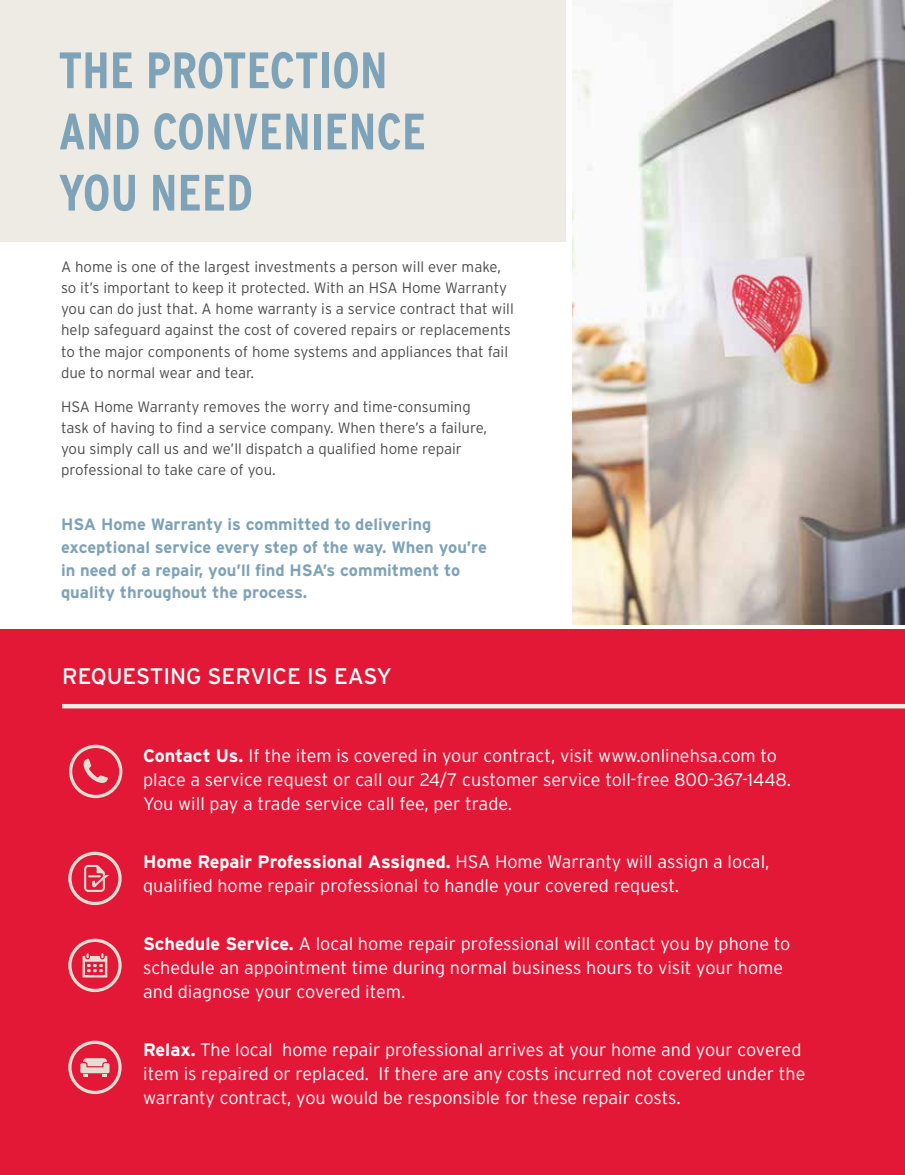
<style>
.page{position:relative;width:905px;height:1175px;background:#fff}
.page>*{position:absolute;margin:0;border:0;box-sizing:border-box;transform-origin:0 0}
.t1{font:700 condensed 51px/61.2px "Interstate";color:#7ea2b7}
.t2{font:22.5px "Interstate";color:#fff}
.t3{font:300 18px/24px "Interstate";color:#fff}
.t4{font:700 16.5px/22.5px "Interstate";color:#7ea2b7}
.t5{font:300 15px/21px "Interstate";color:#4d4d4f}
.s1{font-weight:700}
</style>
<div class="page">
<img style="left:572px;top:0;width:332px;height:624px">
<div style="left:0;top:0;width:565px;height:241px;background:#edebe4"></div>
<div style="left:0;top:629px;width:904px;height:545px;background:#e31837"></div>
<svg style="left:69px;top:744px;width:53px;height:54px"></svg>
<svg style="left:68px;top:851px;width:54px;height:54px"></svg>
<svg style="left:68px;top:938px;width:54px;height:54px"></svg>
<svg style="left:68px;top:1040px;width:54px;height:54px"></svg>
<hr style="left:62px;top:704px;width:842px;height:4px;background:#edebe4">
<h1 class="t1" style="left:58px;top:39px;width:369px">THE PROTECTION<br>AND CONVENIENCE<br>YOU NEED</h1>
<p class="t5" style="left:61px;top:256px;width:454px">A home is one of the largest investments a person will ever make, so it’s important to keep it protected. With an HSA Home Warranty you can do just that. A home warranty is a service contract that will help safeguard against the cost of covered repairs or replacements to the major components of home systems and appliances that fail due to normal wear and tear.</p>
<p class="t5" style="left:61px;top:396px;width:427px">HSA Home Warranty removes the worry and time-consuming task of having to find a service company. When there’s a failure, you simply call us and we’ll dispatch a qualified home repair professional to take care of you.</p>
<p class="t4" style="left:61px;top:513px;width:427px">HSA Home Warranty is committed to delivering exceptional service every step of the way. When you’re in need of a repair, you’ll find HSA’s commitment to quality throughout the process.</p>
<p class="t2" style="left:62px;top:664px;width:331px">REQUESTING SERVICE IS EASY</p>
<p class="t3" style="left:143px;top:744px;width:649px"><span class="s1">Contact Us.</span> If the item is covered in your contract, visit www.onlinehsa.com to place a service request or call our 24/7 customer service toll-free 800-367-1448.<br>You will pay a trade service call fee, per trade.</p>
<p class="t3" style="left:143px;top:849px;width:628px"><span class="s1">Home Repair Professional Assigned.</span> HSA Home Warranty will assign a local, qualified home repair professional to handle your covered request.</p>
<p class="t3" style="left:143px;top:931px;width:648px"><span class="s1">Schedule Service.</span> A local home repair professional will contact you by phone to schedule an appointment time during normal business hours to visit your home and diagnose your covered item.</p>
<p class="t3" style="left:143px;top:1037px;width:663px"><span class="s1">Relax.</span> The local home repair professional arrives at your home and your covered item is repaired or replaced. If there are any costs incurred not covered under the warranty contract, you would be responsible for these repair costs.</p>
</div>
